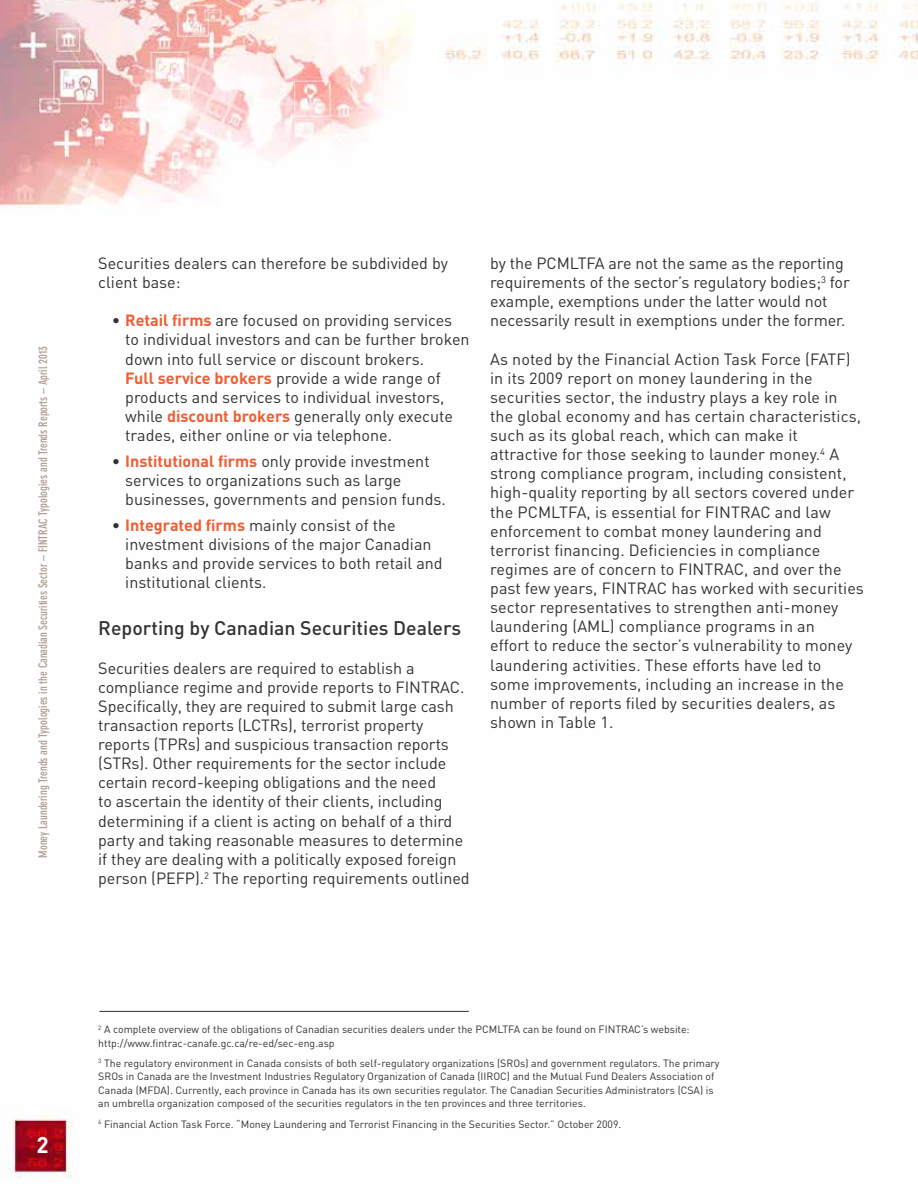
<style>
.page{position:relative;width:918px;height:1188px;background:#fff}
.page>*{position:absolute;margin:0;border:0;box-sizing:border-box;transform-origin:0 0}
.t1{font:700 22.5px "DIN";color:#fff}
.t2{font:500 19.5px "DIN";color:#333232}
.t3{font:16.2px/19px "DIN";color:#333232}
.t4{font:700 condensed 11.7px "DIN Neuzeit Grotesk";color:#b29e97}
.t5{font:10.5px/13.5px "DIN";color:#333232}
.s1{font-weight:700;color:#f15d32}
</style>
<div class="page">
<img style="left:0;top:0;width:918px;height:1179px">
<hr style="left:99px;top:1011px;width:370px;height:1px;background:#333232">
<p class="t4" style="left:36px;top:858px;width:513px;rotate:-90deg">Money Laundering Trends and Typologies in the Canadian Securities Sector – FINTRAC Typologies and Trends Reports – April 2013</p>
<p class="t3" style="left:98px;top:253px;width:351px">Securities dealers can therefore be subdivided by client base:</p>
<p class="t3" style="left:125px;top:311px;width:346px;text-indent:-13px">• <span class="s1">Retail firms</span> are focused on providing services to individual investors and can be further broken down into full service or discount brokers.<br><span class="s1">Full service brokers</span> provide a wide range of products and services to individual investors, while <span class="s1">discount brokers</span> generally only execute trades, either online or via telephone.</p>
<p class="t3" style="left:125px;top:451px;width:322px;text-indent:-13px">• <span class="s1">Institutional firms</span> only provide investment services to organizations such as large businesses, governments and pension funds.</p>
<p class="t3" style="left:125px;top:515px;width:319px;text-indent:-13px">• <span class="s1">Integrated firms</span> mainly consist of the investment divisions of the major Canadian banks and provide services to both retail and institutional clients.</p>
<p class="t2" style="left:98px;top:616px;width:364px">Reporting by Canadian Securities Dealers</p>
<p class="t3" style="left:98px;top:658px;width:373px">Securities dealers are required to establish a compliance regime and provide reports to FINTRAC.<br>Specifically, they are required to submit large cash transaction reports (LCTRs), terrorist property reports (TPRs) and suspicious transaction reports (STRs). Other requirements for the sector include certain record-keeping obligations and the need<br>to ascertain the identity of their clients, including determining if a client is acting on behalf of a third party and taking reasonable measures to determine if they are dealing with a politically exposed foreign person (PEFP).<sup>2</sup> The reporting requirements outlined</p>
<p class="t3" style="left:490px;top:253px;width:361px">by the PCMLTFA are not the same as the reporting requirements of the sector’s regulatory bodies;<sup>3</sup> for example, exemptions under the latter would not necessarily result in exemptions under the former.</p>
<p class="t3" style="left:490px;top:349px;width:375px">As noted by the Financial Action Task Force (FATF) in its 2009 report on money laundering in the securities sector, the industry plays a key role in the global economy and has certain characteristics, such as its global reach, which can make it attractive for those seeking to launder money.<sup>4</sup> A strong compliance program, including consistent, high-quality reporting by all sectors covered under the PCMLTFA, is essential for FINTRAC and law enforcement to combat money laundering and terrorist financing. Deficiencies in compliance regimes are of concern to FINTRAC, and over the past few years, FINTRAC has worked with securities sector representatives to strengthen anti-money laundering (AML) compliance programs in an<br>effort to reduce the sector’s vulnerability to money laundering activities. These efforts have led to some improvements, including an increase in the number of reports filed by securities dealers, as shown in Table 1.</p>
<h1 class="t1" style="left:36px;top:1130px;width:14px">2</h1>
<p class="t5" style="left:98px;top:1022px;width:593px"><sup>2</sup> A complete overview of the obligations of Canadian securities dealers under the PCMLTFA can be found on FINTRAC’s website: http://www.fintrac-canafe.gc.ca/re-ed/sec-eng.asp</p>
<p class="t5" style="left:98px;top:1056px;width:623px"><sup>3</sup> The regulatory environment in Canada consists of both self-regulatory organizations (SROs) and government regulators. The primary SROs in Canada are the Investment Industries Regulatory Organization of Canada (IIROC) and the Mutual Fund Dealers Association of Canada (MFDA). Currently, each province in Canada has its own securities regulator. The Canadian Securities Administrators (CSA) is an umbrella organization composed of the securities regulators in the ten provinces and three territories.</p>
<p class="t5" style="left:98px;top:1117px;width:525px"><sup>4</sup> Financial Action Task Force. “Money Laundering and Terrorist Financing in the Securities Sector.” October 2009.</p>
</div>
